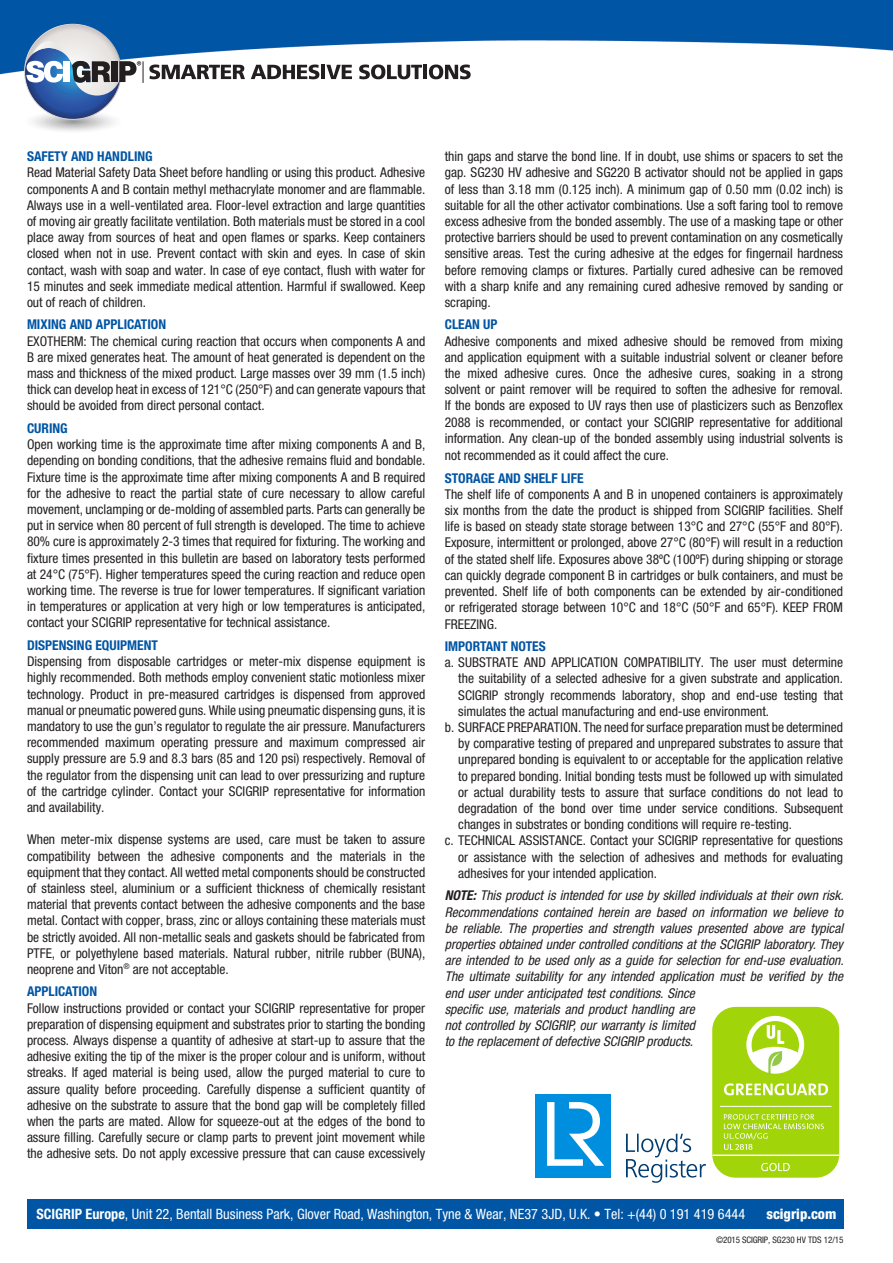
<style>
.page{position:relative;width:893px;height:1263px;background:#fff}
.page>*{position:absolute;margin:0;border:0;box-sizing:border-box;transform-origin:0 0}
.t1{font:condensed 14.25px "Helvetica Neue";color:#fff}
.t2{font:800 condensed 14.25px "Helvetica Neue";color:#fff}
.t3{font:condensed 13.5px/16.2px "Helvetica Neue";color:#231f20;text-align:justify}
.t4{font:italic condensed 13.5px/16.2px "Helvetica Neue";color:#231f20}
.t5{font:700 condensed 13.5px "Helvetica Neue";color:#0155a5}
.t6{font:condensed 9px "Helvetica Neue";letter-spacing:-.005em;color:#231f20}
.s1{font-weight:700}
</style>
<div class="page">
<img style="left:0;top:0;width:893px;height:80px">
<svg style="left:21px;top:24px;width:224px;height:107px"></svg>
<svg style="left:251px;top:65px;width:68px;height:14px"></svg>
<hr style="left:321px;top:65px;width:4px;height:14px;background:#231f20">
<svg style="left:326px;top:65px;width:26px;height:14px"></svg>
<svg style="left:359px;top:65px;width:63px;height:14px"></svg>
<hr style="left:423px;top:65px;width:4px;height:14px;background:#231f20">
<svg style="left:429px;top:65px;width:42px;height:14px"></svg>
<svg style="left:712px;top:1006px;width:128px;height:172px"></svg>
<div style="left:712px;top:1007px;width:127px;height:171px;background:#a2d40a;border-radius:23px"></div>
<hr style="left:712px;top:1154px;width:127px;height:2px;background:#fff">
<svg style="left:761px;top:1163px;width:29px;height:8px"></svg>
<svg style="left:746px;top:1016px;width:58px;height:58px"></svg>
<hr style="left:720px;top:1106px;width:111px;height:1px;background:#fff">
<svg style="left:724px;top:1083px;width:104px;height:12px"></svg>
<svg style="left:724px;top:1114px;width:100px;height:36px"></svg>
<div style="left:535px;top:1094px;width:76px;height:83px;background:#008fde"></div>
<svg style="left:547px;top:1102px;width:57px;height:64px"></svg>
<svg style="left:626px;top:1134px;width:80px;height:49px"></svg>
<div style="left:27px;top:1199px;width:817px;height:30px;background:#0155a5"></div>
<p class="t5" style="left:27px;top:148px;width:127px">SAFETY AND HANDLING</p>
<p class="t3" style="left:27px;top:164px;width:400px">Read Material Safety Data Sheet before handling or using this product. Adhesive components A and B contain methyl methacrylate monomer and are flammable.<br>Always use in a well-ventilated area. Floor-level extraction and large quantities of moving air greatly facilitate ventilation. Both materials must be stored in a cool place away from sources of heat and open flames or sparks. Keep containers closed when not in use. Prevent contact with skin and eyes. In case of skin contact, wash with soap and water. In case of eye contact, flush with water for 15 minutes and seek immediate medical attention. Harmful if swallowed. Keep out of reach of children.</p>
<p class="t5" style="left:27px;top:316px;width:141px">MIXING AND APPLICATION</p>
<p class="t3" style="left:27px;top:333px;width:400px">EXOTHERM: The chemical curing reaction that occurs when components A and B are mixed generates heat. The amount of heat generated is dependent on the mass and thickness of the mixed product. Large masses over 39 mm (1.5 inch) thick can develop heat in excess of 121°C (250°F) and can generate vapours that should be avoided from direct personal contact.</p>
<p class="t5" style="left:27px;top:420px;width:42px">CURING</p>
<p class="t3" style="left:27px;top:436px;width:400px">Open working time is the approximate time after mixing components A and B, depending on bonding conditions, that the adhesive remains fluid and bondable.<br>Fixture time is the approximate time after mixing components A and B required for the adhesive to react the partial state of cure necessary to allow careful movement, unclamping or de-molding of assembled parts. Parts can generally be put in service when 80 percent of full strength is developed. The time to achieve 80% cure is approximately 2-3 times that required for fixturing. The working and fixture times presented in this bulletin are based on laboratory tests performed at 24°C (75°F). Higher temperatures speed the curing reaction and reduce open working time. The reverse is true for lower temperatures. If significant variation in temperatures or application at very high or low temperatures is anticipated, contact your SCIGRIP representative for technical assistance.</p>
<p class="t5" style="left:27px;top:637px;width:132px">DISPENSING EQUIPMENT</p>
<p class="t3" style="left:27px;top:653px;width:400px">Dispensing from disposable cartridges or meter-mix dispense equipment is highly recommended. Both methods employ convenient static motionless mixer technology. Product in pre-measured cartridges is dispensed from approved manual or pneumatic powered guns. While using pneumatic dispensing guns, it is mandatory to use the gun’s regulator to regulate the air pressure. Manufacturers recommended maximum operating pressure and maximum compressed air supply pressure are 5.9 and 8.3 bars (85 and 120 psi) respectively. Removal of the regulator from the dispensing unit can lead to over pressurizing and rupture of the cartridge cylinder. Contact your SCIGRIP representative for information and availability.</p>
<p class="t3" style="left:27px;top:831px;width:400px">When meter-mix dispense systems are used, care must be taken to assure compatibility between the adhesive components and the materials in the equipment that they contact. All wetted metal components should be constructed of stainless steel, aluminium or a sufficient thickness of chemically resistant material that prevents contact between the adhesive components and the base metal. Contact with copper, brass, zinc or alloys containing these materials must be strictly avoided. All non-metallic seals and gaskets should be fabricated from PTFE, or polyethylene based materials. Natural rubber, nitrile rubber (BUNA), neoprene and Viton<sup>®</sup> are not acceptable.</p>
<p class="t5" style="left:27px;top:983px;width:72px">APPLICATION</p>
<p class="t3" style="left:27px;top:1000px;width:400px">Follow instructions provided or contact your SCIGRIP representative for proper preparation of dispensing equipment and substrates prior to starting the bonding process. Always dispense a quantity of adhesive at start-up to assure that the adhesive exiting the tip of the mixer is the proper colour and is uniform, without streaks. If aged material is being used, allow the purged material to cure to assure quality before proceeding. Carefully dispense a sufficient quantity of adhesive on the substrate to assure that the bond gap will be completely filled when the parts are mated. Allow for squeeze-out at the edges of the bond to assure filling. Carefully secure or clamp parts to prevent joint movement while the adhesive sets. Do not apply excessive pressure that can cause excessively</p>
<p class="t3" style="left:445px;top:148px;width:400px">thin gaps and starve the bond line. If in doubt, use shims or spacers to set the gap. SG230 HV adhesive and SG220 B activator should not be applied in gaps of less than 3.18 mm (0.125 inch). A minimum gap of 0.50 mm (0.02 inch) is suitable for all the other activator combinations. Use a soft faring tool to remove excess adhesive from the bonded assembly. The use of a masking tape or other protective barriers should be used to prevent contamination on any cosmetically sensitive areas. Test the curing adhesive at the edges for fingernail hardness before removing clamps or fixtures. Partially cured adhesive can be removed with a sharp knife and any remaining cured adhesive removed by sanding or scraping.</p>
<p class="t5" style="left:445px;top:316px;width:54px">CLEAN UP</p>
<p class="t3" style="left:445px;top:333px;width:400px">Adhesive components and mixed adhesive should be removed from mixing and application equipment with a suitable industrial solvent or cleaner before the mixed adhesive cures. Once the adhesive cures, soaking in a strong solvent or paint remover will be required to soften the adhesive for removal.<br>If the bonds are exposed to UV rays then use of plasticizers such as Benzoflex 2088 is recommended, or contact your SCIGRIP representative for additional information. Any clean-up of the bonded assembly using industrial solvents is not recommended as it could affect the cure.</p>
<p class="t5" style="left:445px;top:470px;width:140px">STORAGE AND SHELF LIFE</p>
<p class="t3" style="left:445px;top:486px;width:400px">The shelf life of components A and B in unopened containers is approximately six months from the date the product is shipped from SCIGRIP facilities. Shelf life is based on steady state storage between 13°C and 27°C (55°F and 80°F).<br>Exposure, intermittent or prolonged, above 27°C (80°F) will result in a reduction of the stated shelf life. Exposures above 38ºC (100ºF) during shipping or storage can quickly degrade component B in cartridges or bulk containers, and must be prevented. Shelf life of both components can be extended by air-conditioned or refrigerated storage between 10°C and 18°C (50°F and 65°F). KEEP FROM FREEZING.</p>
<p class="t5" style="left:445px;top:638px;width:102px">IMPORTANT NOTES</p>
<p class="t3" style="left:458px;top:654px;width:386px;text-indent:-14px">a. SUBSTRATE AND APPLICATION COMPATIBILITY. The user must determine the suitability of a selected adhesive for a given substrate and application.<br>SCIGRIP strongly recommends laboratory, shop and end-use testing that simulates the actual manufacturing and end-use environment.</p>
<p class="t3" style="left:458px;top:719px;width:386px;text-indent:-14px">b. SURFACE PREPARATION. The need for surface preparation must be determined by comparative testing of prepared and unprepared substrates to assure that unprepared bonding is equivalent to or acceptable for the application relative to prepared bonding. Initial bonding tests must be followed up with simulated or actual durability tests to assure that surface conditions do not lead to degradation of the bond over time under service conditions. Subsequent changes in substrates or bonding conditions will require re-testing.</p>
<p class="t3" style="left:458px;top:832px;width:386px;text-indent:-14px">c. TECHNICAL ASSISTANCE. Contact your SCIGRIP representative for questions or assistance with the selection of adhesives and methods for evaluating adhesives for your intended application.</p>
<p class="t4" style="left:445px;top:887px;width:400px"><span class="s1">NOTE:</span> This product is intended for use by skilled individuals at their own risk.<br>Recommendations contained herein are based on information we believe to be reliable. The properties and strength values presented above are typical properties obtained under controlled conditions at the SCIGRIP laboratory. They are intended to be used only as a guide for selection for end-use evaluation.<br>The ultimate suitability for any intended application must be verified by the end user under anticipated test conditions. Since<br>specific use, materials and product handling are<br>not controlled by SCIGRIP, our warranty is limited<br>to the replacement of defective SCIGRIP products.</p>
<p class="t1" style="left:37px;top:1206px;width:710px"><span class="s1">SCIGRIP Europe</span>, Unit 22, Bentall Business Park, Glover Road, Washington, Tyne &amp; Wear, NE37 3JD, U.K. • Tel: +(44) 0 191 419 6444</p>
<p class="t2" style="left:766px;top:1205px;width:71px">scigrip.com</p>
<p class="t6" style="left:716px;top:1234px;width:129px">©2015 SCIGRIP, SG230 HV TDS 12/15</p>
</div>
